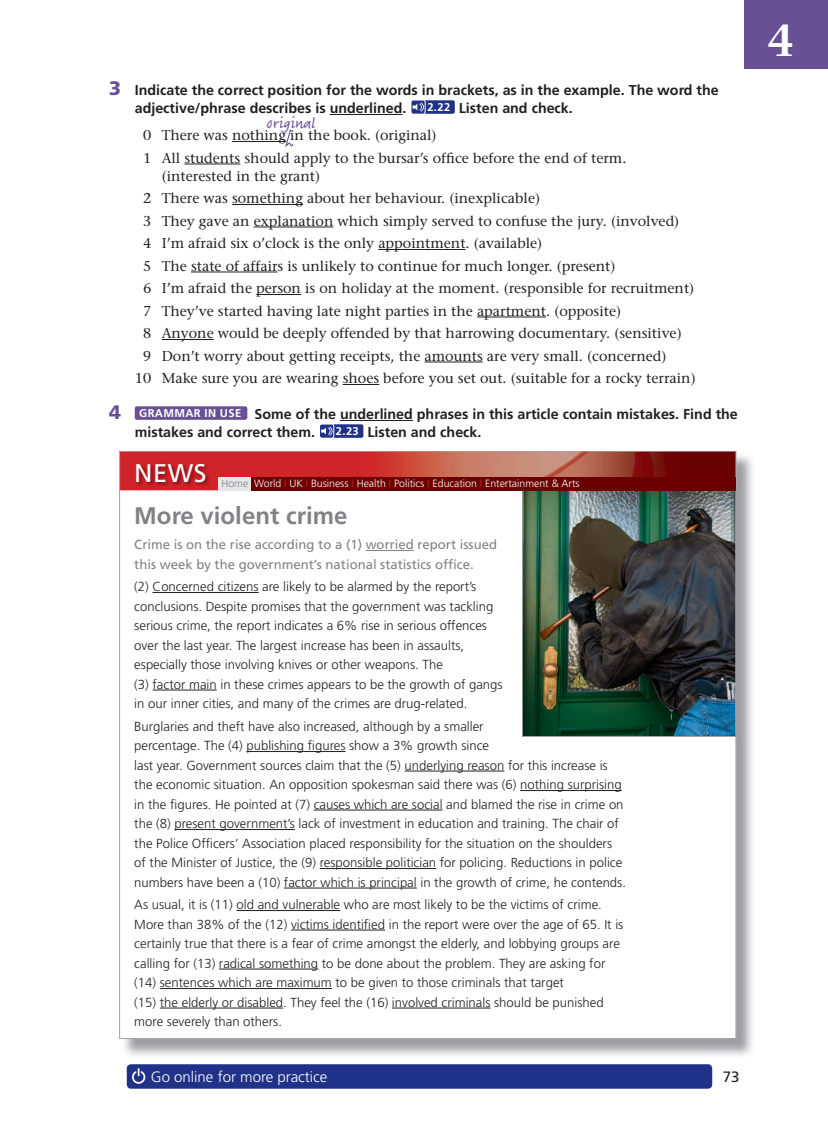
<style>
.page{position:relative;width:828px;height:1125px;background:#fff}
.page>*{position:absolute;margin:0;border:0;box-sizing:border-box;transform-origin:0 0}
.t1{font:600 45px "Stone Serif";color:#fff}
.t2{font:25.5px "Frutiger";color:#fff}
.t3{font:700 24px "Frutiger";color:#808285}
.t4{font:17.25px "Fineprint";color:#695095}
.t5{font:300 15px "Frutiger";color:#fff}
.t6{font:15px "Frutiger";color:#231f20}
.t7{font:14.25px/22.5px "Stone Serif";color:#231f20}
.t8{font:700 14.25px/18px "Frutiger";color:#231f20}
.t9{font:300 13.2px/19.5px "Frutiger";color:#231f20}
.t10{font:13.2px/19.5px "Frutiger";color:#808285}
.t11{font:300 10.5px "Frutiger";color:#fff}
.s1{font-weight:900;font-size:19.5px;color:#695095}
.s2{font-size:11.25px;color:#fff}
.s3{color:#808285}
.s4{color:#d1232a}
</style>
<div class="page">
<hr style="left:329px;top:114px;width:73px;height:1px;background:#231f20">
<hr style="left:232px;top:141px;width:54px;height:1px;background:#231f20">
<hr style="left:184px;top:164px;width:56px;height:1px;background:#231f20">
<hr style="left:232px;top:204px;width:71px;height:1px;background:#231f20">
<hr style="left:253px;top:227px;width:80px;height:1px;background:#231f20">
<hr style="left:378px;top:249px;width:87px;height:1px;background:#231f20">
<hr style="left:191px;top:272px;width:86px;height:1px;background:#231f20">
<hr style="left:256px;top:294px;width:45px;height:1px;background:#231f20">
<hr style="left:477px;top:317px;width:69px;height:1px;background:#231f20">
<hr style="left:162px;top:339px;width:52px;height:1px;background:#231f20">
<hr style="left:424px;top:362px;width:58px;height:1px;background:#231f20">
<hr style="left:342px;top:384px;width:37px;height:1px;background:#231f20">
<hr style="left:340px;top:420px;width:73px;height:1px;background:#231f20">
<div style="left:411px;top:100px;width:43px;height:14px;background:#203188;border-radius:2px"></div>
<div style="left:410px;top:100px;width:15px;height:15px;border:1px solid #fff;border-radius:2px"></div>
<svg style="left:411px;top:100px;width:13px;height:14px"></svg>
<div style="left:135px;top:406px;width:112px;height:14px;background:#695095;border-radius:2px"></div>
<div style="left:320px;top:424px;width:43px;height:14px;background:#203188;border-radius:2px"></div>
<div style="left:319px;top:424px;width:15px;height:15px;border:1px solid #fff;border-radius:2px"></div>
<svg style="left:320px;top:424px;width:13px;height:14px"></svg>
<div style="left:743px;top:0;width:84px;height:69px;background:#695095"></div>
<svg style="left:285px;top:129px;width:9px;height:18px"></svg>
<div style="left:127px;top:1064px;width:585px;height:25px;background:#203188;border-radius:4px"></div>
<svg style="left:132px;top:1068px;width:13px;height:16px"></svg>
<img style="left:702px;top:453px;width:50px;height:603px">
<svg style="left:119px;top:451px;width:617px;height:588px"></svg>
<img style="left:522px;top:486px;width:214px;height:251px">
<img style="left:120px;top:452px;width:615px;height:38px">
<img style="left:135px;top:463px;width:76px;height:25px">
<div style="left:218px;top:477px;width:326px;height:13px;background:#e6e7e9"></div>
<div style="left:250px;top:477px;width:485px;height:13px;background:#6b0101"></div>
<hr style="left:365px;top:550px;width:49px;height:1px;background:#808285">
<hr style="left:152px;top:592px;width:106px;height:1px;background:#231f20">
<hr style="left:152px;top:690px;width:65px;height:1px;background:#231f20">
<hr style="left:246px;top:751px;width:99px;height:1px;background:#231f20">
<hr style="left:404px;top:771px;width:100px;height:1px;background:#231f20">
<hr style="left:520px;top:790px;width:101px;height:1px;background:#231f20">
<hr style="left:313px;top:810px;width:129px;height:1px;background:#231f20">
<hr style="left:174px;top:829px;width:121px;height:1px;background:#231f20">
<hr style="left:319px;top:868px;width:117px;height:1px;background:#231f20">
<hr style="left:284px;top:888px;width:132px;height:1px;background:#231f20">
<hr style="left:236px;top:910px;width:104px;height:1px;background:#231f20">
<hr style="left:291px;top:930px;width:94px;height:1px;background:#231f20">
<hr style="left:219px;top:969px;width:99px;height:1px;background:#231f20">
<hr style="left:160px;top:988px;width:172px;height:1px;background:#231f20">
<hr style="left:160px;top:1008px;width:123px;height:1px;background:#231f20">
<hr style="left:392px;top:1008px;width:98px;height:1px;background:#231f20">
<p class="t8" style="left:135px;top:81px;width:585px;text-indent:-25px"><span class="s1">3</span> Indicate the correct position for the words in brackets, as in the example. The word the adjective/phrase describes is underlined.</p>
<p class="t8" style="left:427px;top:99px;width:147px"><span class="s2">2.22</span> Listen and check.</p>
<p class="t7" style="left:143px;top:124px;width:485px">0 There was nothing in the book. (original)<br>1 All students should apply to the bursar’s office before the end of term.</p>
<p class="t7" style="left:162px;top:164px;width:160px">(interested in the grant)</p>
<p class="t7" style="left:143px;top:187px;width:398px">2 There was something about her behaviour. (inexplicable)</p>
<p class="t7" style="left:143px;top:209px;width:537px">3 They gave an explanation which simply served to confuse the jury. (involved)</p>
<p class="t7" style="left:143px;top:232px;width:400px">4 I’m afraid six o’clock is the only appointment. (available)</p>
<p class="t7" style="left:143px;top:254px;width:474px">5 The state of affairs is unlikely to continue for much longer. (present)</p>
<p class="t7" style="left:143px;top:277px;width:552px">6 I’m afraid the person is on holiday at the moment. (responsible for recruitment)</p>
<p class="t7" style="left:143px;top:299px;width:479px">7 They’ve started having late night parties in the apartment. (opposite)</p>
<p class="t7" style="left:143px;top:322px;width:540px">8 Anyone would be deeply offended by that harrowing documentary. (sensitive)</p>
<p class="t7" style="left:143px;top:344px;width:524px">9 Don’t worry about getting receipts, the amounts are very small. (concerned)</p>
<p class="t7" style="left:135px;top:367px;width:562px">10 Make sure you are wearing shoes before you set out. (suitable for a rocky terrain)</p>
<p class="t8" style="left:135px;top:405px;width:604px;text-indent:-25px"><span class="s1">4</span> <span class="s2">GRAMMAR IN USE</span> Some of the underlined phrases in this article contain mistakes. Find the mistakes and correct them.</p>
<h3 class="t4" style="left:266px;top:113px;width:50px">original</h3>
<p class="t8" style="left:336px;top:423px;width:147px"><span class="s2">2.23</span> Listen and check.</p>
<h2 class="t2" style="left:134px;top:458px;width:74px">NEWS</h2>
<p class="t11" style="left:221px;top:478px;width:360px"><span class="s3">home</span> world <span class="s4">i</span> uk <span class="s4">i</span> business <span class="s4">i</span> health <span class="s4">i</span> politics <span class="s4">i</span> education <span class="s4">i</span> entertainment &amp; arts</p>
<h3 class="t3" style="left:134px;top:501px;width:214px">More violent crime</h3>
<p class="t10" style="left:134px;top:535px;width:364px">Crime is on the rise according to a (1) worried report issued this week by the government’s national statistics office.</p>
<p class="t9" style="left:134px;top:577px;width:370px">(2) concerned citizens are likely to be alarmed by the report’s conclusions. Despite promises that the government was tackling serious crime, the report indicates a 6% rise in serious offences over the last year. the largest increase has been in assaults, especially those involving knives or other weapons. the<br>(3) factor main in these crimes appears to be the growth of gangs in our inner cities, and many of the crimes are drug-related.</p>
<p class="t9" style="left:134px;top:717px;width:493px">burglaries and theft have also increased, although by a smaller<br>percentage. the (4) publishing figures show a 3% growth since<br>last year. government sources claim that the (5) underlying reason for this increase is the economic situation. an opposition spokesman said there was (6) nothing surprising in the figures. he pointed at (7) causes which are social and blamed the rise in crime on the (8) present government’s lack of investment in education and training. the chair of the police officers’ association placed responsibility for the situation on the shoulders of the minister of justice, the (9) responsible politician for policing. reductions in police numbers have been a (10) factor which is principal in the growth of crime, he contends.</p>
<p class="t9" style="left:134px;top:895px;width:490px">as usual, it is (11) old and vulnerable who are most likely to be the victims of crime. more than 38% of the (12) victims identified in the report were over the age of 65. it is certainly true that there is a fear of crime amongst the elderly, and lobbying groups are calling for (13) radical something to be done about the problem. they are asking for (14) sentences which are maximum to be given to those criminals that target<br>(15) the elderly or disabled. they feel the (16) involved criminals should be punished more severely than others.</p>
<p class="t5" style="left:151px;top:1068px;width:178px">go online for more practice</p>
<p class="t6" style="left:722px;top:1068px;width:18px">73</p>
<h1 class="t1" style="left:767px;top:13px;width:28px">4</h1>
</div>
